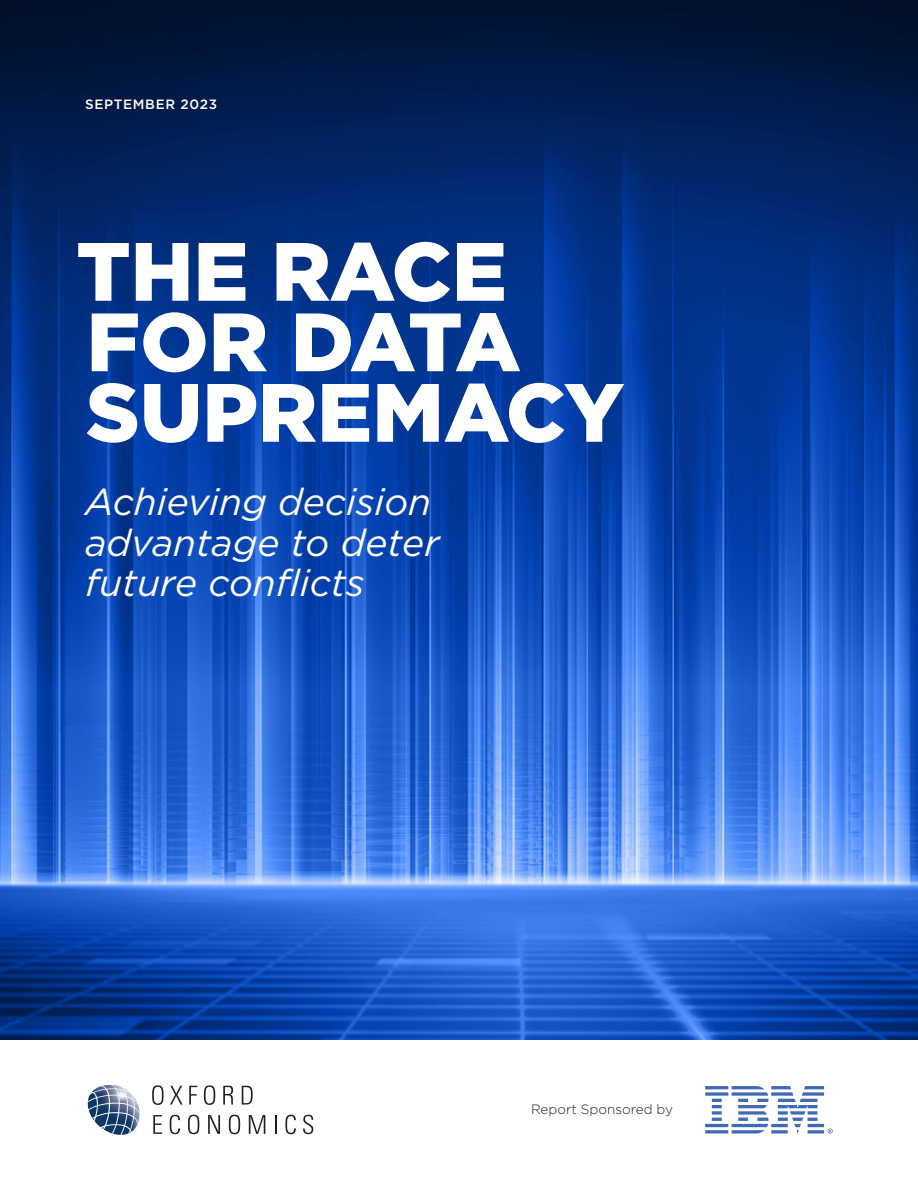
<style>
.page{position:relative;width:918px;height:1188px;background:#fff}
.page>*{position:absolute;margin:0;border:0;box-sizing:border-box;transform-origin:0 0}
.t1{font:900 82.5px/70.5px "Gotham";color:#fff}
.t2{font:italic 37.5px/40.5px "Gotham";color:#fff}
.t3{font:300 13.5px "Gotham";color:#231f20}
.t4{font:500 13.5px "Gotham";letter-spacing:.05em;color:#fff}
</style>
<div class="page">
<img style="left:0;top:0;width:918px;height:1039px">
<svg style="left:705px;top:1086px;width:128px;height:48px"></svg>
<svg style="left:152px;top:1085px;width:12px;height:20px"></svg>
<svg style="left:170px;top:1086px;width:13px;height:19px"></svg>
<svg style="left:189px;top:1086px;width:8px;height:19px"></svg>
<svg style="left:204px;top:1085px;width:11px;height:20px"></svg>
<svg style="left:223px;top:1086px;width:10px;height:19px"></svg>
<svg style="left:242px;top:1086px;width:11px;height:19px"></svg>
<svg style="left:153px;top:1115px;width:9px;height:19px"></svg>
<svg style="left:170px;top:1115px;width:10px;height:19px"></svg>
<svg style="left:188px;top:1115px;width:11px;height:19px"></svg>
<svg style="left:208px;top:1115px;width:12px;height:19px"></svg>
<svg style="left:229px;top:1115px;width:11px;height:19px"></svg>
<svg style="left:249px;top:1115px;width:16px;height:19px"></svg>
<svg style="left:275px;top:1115px;width:2px;height:19px"></svg>
<svg style="left:285px;top:1115px;width:11px;height:19px"></svg>
<svg style="left:303px;top:1115px;width:10px;height:19px"></svg>
<img style="left:88px;top:1085px;width:52px;height:33px">
<p class="t4" style="left:85px;top:96px;width:134px">SEPTEMBER 2023</p>
<p class="t1" style="left:76px;top:235px;width:549px">THE RACE<br>FOR DATA<br>SUPREMACY</p>
<p class="t2" style="left:85px;top:481px;width:356px">Achieving decision advantage to deter future conflicts</p>
<p class="t3" style="left:531px;top:1101px;width:144px">Report Sponsored by</p>
</div>
